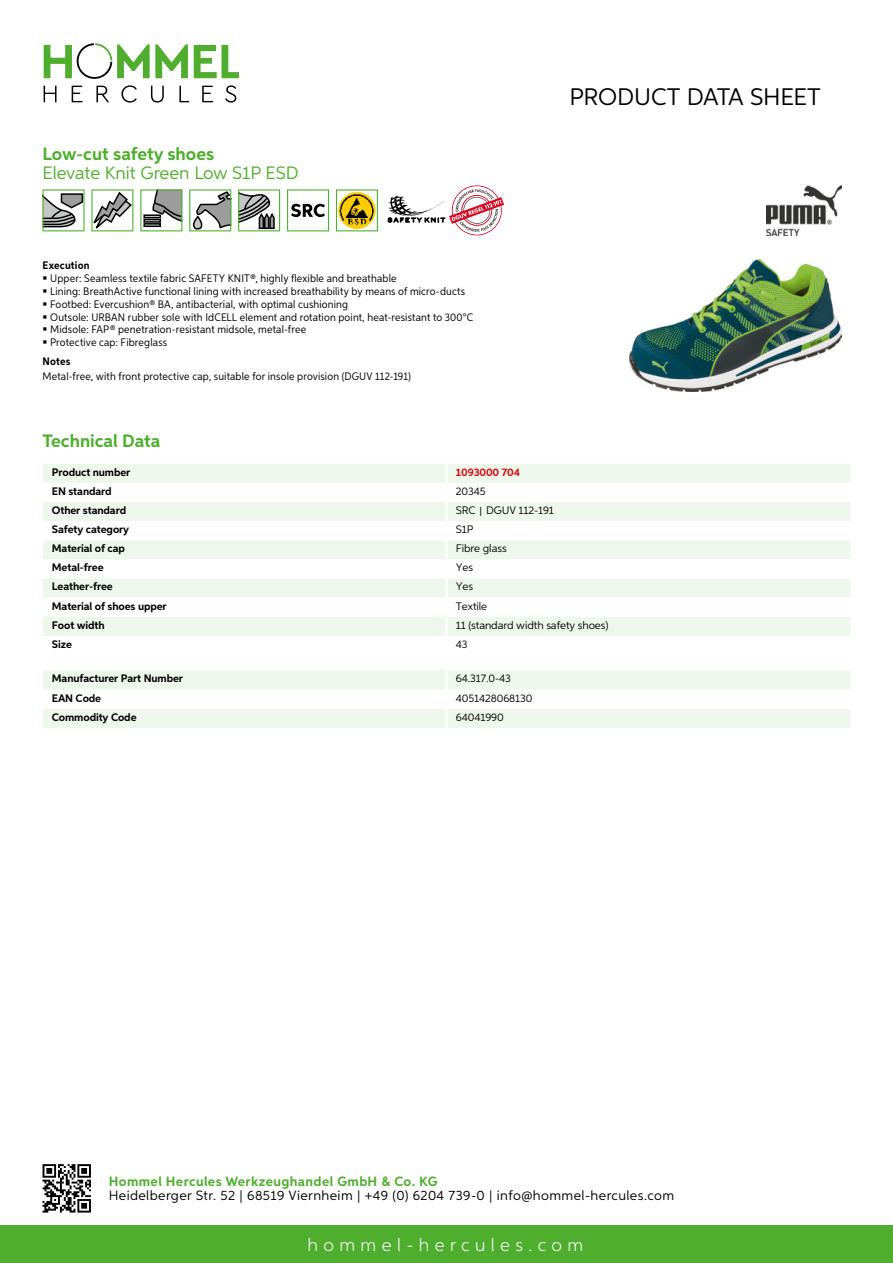
<style>
.page{position:relative;width:893px;height:1263px;background:#fff}
.page>*{position:absolute;margin:0;border:0;box-sizing:border-box;transform-origin:0 0}
.t1{font:24px "Aspira";letter-spacing:-.01em;color:#000}
.t2{font:700 18px "Aspira";color:#50ae2f}
.t3{font:18px "Aspira";color:#50ae2f}
.t4{font:300 18px "Aspira";letter-spacing:.3em;color:#fff}
.t5{font:13.5px "Aspira";letter-spacing:.03em;color:#000}
.t6{font:700 13.5px "Aspira";letter-spacing:.03em;color:#50ae2f}
.t7{font:10.95px/12.8px "Aspira Nar";letter-spacing:.015em;color:#000}
.t8{font:700 10.95px "Aspira";letter-spacing:-.01em;color:#000}
.t9{font:10.95px "Aspira";letter-spacing:-.01em;color:#000}
.t10{font:700 10.95px "Aspira Nar";letter-spacing:.015em;color:#000}
.t11{font:700 10.95px "Aspira";letter-spacing:-.01em;color:#cd1013}
.s1{font-family:"Wuerth Global";font-size:10.5px}
</style>
<div class="page">
<div style="left:0;top:1226px;width:893px;height:37px;background:#50ae2f"></div>
<svg style="left:43px;top:1164px;width:48px;height:48px"></svg>
<svg style="left:194px;top:45px;width:45px;height:33px"></svg>
<svg style="left:44px;top:43px;width:144px;height:36px"></svg>
<svg style="left:44px;top:86px;width:13px;height:16px"></svg>
<svg style="left:72px;top:86px;width:10px;height:16px"></svg>
<svg style="left:96px;top:86px;width:13px;height:16px"></svg>
<svg style="left:121px;top:85px;width:16px;height:18px"></svg>
<svg style="left:151px;top:86px;width:13px;height:17px"></svg>
<svg style="left:179px;top:86px;width:10px;height:16px"></svg>
<svg style="left:202px;top:86px;width:11px;height:16px"></svg>
<svg style="left:225px;top:85px;width:11px;height:18px"></svg>
<div style="left:43px;top:464px;width:807px;height:19px;background:#eef7eb"></div>
<svg style="left:43px;top:502px;width:807px;height:134px;fill:#eef7eb"></svg>
<hr style="left:445px;top:464px;width:3px;height:19px;background:#fff">
<hr style="left:445px;top:502px;width:3px;height:19px;background:#fff">
<hr style="left:445px;top:521px;width:3px;height:19px;background:#fff">
<hr style="left:445px;top:540px;width:3px;height:19px;background:#fff">
<hr style="left:445px;top:559px;width:3px;height:20px;background:#fff">
<hr style="left:445px;top:579px;width:3px;height:19px;background:#fff">
<hr style="left:445px;top:598px;width:3px;height:19px;background:#fff">
<hr style="left:445px;top:617px;width:3px;height:19px;background:#fff">
<svg style="left:43px;top:671px;width:807px;height:57px"></svg>
<hr style="left:445px;top:709px;width:3px;height:19px;background:#fff">
<svg style="left:43px;top:189px;width:90px;height:42px"></svg>
<svg style="left:140px;top:189px;width:42px;height:42px"></svg>
<svg style="left:189px;top:189px;width:42px;height:42px"></svg>
<svg style="left:238px;top:189px;width:42px;height:42px"></svg>
<svg style="left:287px;top:189px;width:42px;height:42px"></svg>
<svg style="left:336px;top:189px;width:42px;height:42px"></svg>
<svg style="left:387px;top:185px;width:117px;height:50px"></svg>
<img style="left:629px;top:259px;width:213px;height:132px">
<img style="left:766px;top:185px;width:76px;height:50px">
<h2 class="t2" style="left:43px;top:142px;width:173px">Low-cut safety shoes</h2>
<h2 class="t3" style="left:43px;top:162px;width:255px">Elevate Knit Green Low S1P ESD</h2>
<p class="t10" style="left:43px;top:259px;width:49px">Execution</p>
<p class="t7" style="left:50px;top:272px;width:425px">Upper: Seamless textile fabric SAFETY KNIT®, highly flexible and breathable<br>Lining: BreathActive functional lining with increased breathability by means of micro-ducts Footbed: Evercushion® BA, antibacterial, with optimal cushioning<br>Outsole: URBAN rubber sole with IdCELL element and rotation point, heat-resistant to 300°C Midsole: FAP® penetration-resistant midsole, metal-free<br>Protective cap: Fibreglass</p>
<p class="t10" style="left:43px;top:355px;width:29px">Notes</p>
<p class="t7" style="left:43px;top:370px;width:370px">Metal-free, with front protective cap, suitable for insole provision (DGUV 112-191)</p>
<h1 class="t1" style="left:569px;top:82px;width:253px">Product data sh eet</h1>
<h2 class="t2" style="left:43px;top:430px;width:120px">Technical Data</h2>
<p class="t8" style="left:52px;top:465px;width:80px">Product number</p>
<p class="t11" style="left:456px;top:465px;width:66px">1093000 704</p>
<p class="t8" style="left:52px;top:484px;width:61px">EN standard</p>
<p class="t9" style="left:456px;top:484px;width:31px">20345</p>
<p class="t8" style="left:52px;top:503px;width:76px">Other standard</p>
<p class="t9" style="left:456px;top:503px;width:100px">SRC <span class="s1">|</span> DGUV 112-191</p>
<p class="t8" style="left:52px;top:523px;width:79px">Safety category</p>
<p class="t9" style="left:456px;top:523px;width:19px">S1P</p>
<p class="t8" style="left:52px;top:542px;width:75px">Material of cap</p>
<p class="t9" style="left:456px;top:542px;width:52px">Fibre glass</p>
<p class="t8" style="left:52px;top:561px;width:53px">Metal-free</p>
<p class="t9" style="left:456px;top:561px;width:19px">Yes</p>
<p class="t8" style="left:52px;top:580px;width:62px">Leather-free</p>
<p class="t9" style="left:456px;top:580px;width:19px">Yes</p>
<p class="t8" style="left:52px;top:599px;width:116px">Material of shoes upper</p>
<p class="t9" style="left:456px;top:599px;width:33px">Textile</p>
<p class="t8" style="left:52px;top:618px;width:54px">Foot width</p>
<p class="t9" style="left:456px;top:618px;width:154px">11 (standard width safety shoes)</p>
<p class="t8" style="left:52px;top:637px;width:22px">Size</p>
<p class="t9" style="left:456px;top:637px;width:13px">43</p>
<p class="t8" style="left:52px;top:672px;width:133px">Manufacturer Part Number</p>
<p class="t9" style="left:456px;top:672px;width:57px">64.317.0-43</p>
<p class="t8" style="left:52px;top:691px;width:51px">EAN Code</p>
<p class="t9" style="left:456px;top:691px;width:78px">4051428068130</p>
<p class="t8" style="left:52px;top:710px;width:86px">Commodity Code</p>
<p class="t9" style="left:456px;top:710px;width:49px">64041990</p>
<p class="t6" style="left:109px;top:1172px;width:330px">Hommel Hercules Werkzeughandel GmbH &amp; Co. KG</p>
<p class="t5" style="left:109px;top:1187px;width:567px">Heidelberger Str. 52 | 68519 Viernheim | +49 (0) 6204 739-0 | info@hommel-hercules.com</p>
<h2 class="t4" style="left:307px;top:1234px;width:277px">hommel-hercules.com</h2>
</div>
